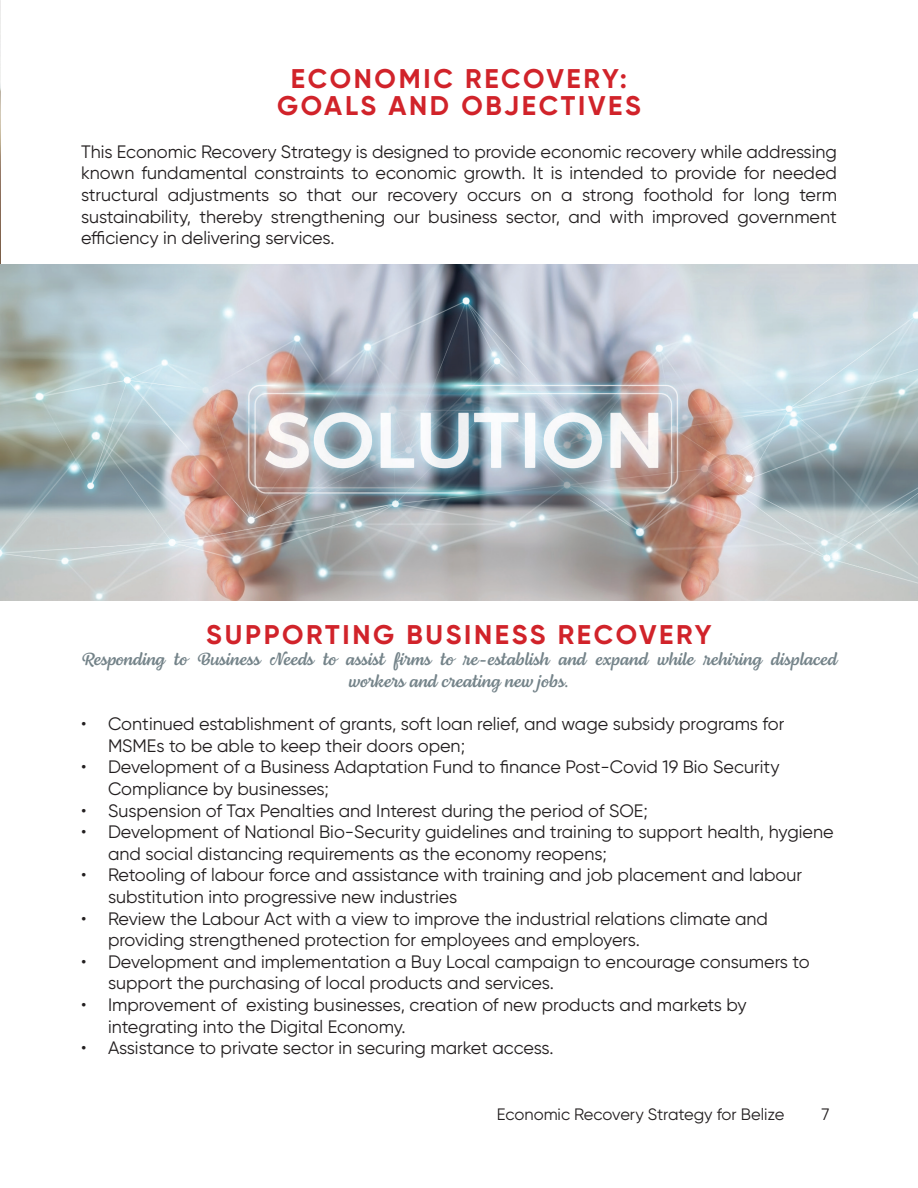
<style>
.page{position:relative;width:918px;height:1188px;background:#fff}
.page>*{position:absolute;margin:0;border:0;box-sizing:border-box;transform-origin:0 0}
.t1{font:700 27px/27px "Gilroy";letter-spacing:.1em;color:#d1232a;text-align:center}
.t2{font:18px/21.6px "Gilroy";color:#231f20}
.t3{font:18px/21.6px "Lemongrass Script";color:#748389;text-align:center}
.t4{font:16.5px "Gilroy";color:#231f20}
</style>
<div class="page">
<img style="left:0;top:0;width:1px;height:601px">
<img style="left:1px;top:265px;width:917px;height:336px">
<h1 class="t1" style="left:277px;top:64px;width:365px">ECONOMIC RECOVERY:<br>GOALS AND OBJECTIVES</h1>
<p class="t2" style="left:81px;top:141px;width:757px;text-align:justify">This Economic Recovery Strategy is designed to provide economic recovery while addressing known fundamental constraints to economic growth. It is intended to provide for needed structural adjustments so that our recovery occurs on a strong foothold for long term sustainability, thereby strengthening our business sector, and with improved government efficiency in delivering services.</p>
<h1 class="t1" style="left:206px;top:621px;width:507px">SUPPORTING BUSINESS RECOVERY</h1>
<p class="t3" style="left:81px;top:648px;width:758px">Responding to Business Needs to assist firms to re-establish and expand while rehiring displaced workers and creating new jobs.</p>
<p class="t2" style="left:108px;top:713px;width:678px;text-indent:-27px">• Continued establishment of grants, soft loan relief, and wage subsidy programs for<br>MSMEs to be able to keep their doors open;</p>
<p class="t2" style="left:108px;top:756px;width:673px;text-indent:-27px">• Development of a Business Adaptation Fund to finance Post-Covid 19 Bio Security<br>Compliance by businesses;</p>
<p class="t2" style="left:81px;top:799px;width:568px">• Suspension of Tax Penalties and Interest during the period of SOE;</p>
<p class="t2" style="left:108px;top:821px;width:727px;text-indent:-27px">• Development of National Bio-Security guidelines and training to support health, hygiene and social distancing requirements as the economy reopens;</p>
<p class="t2" style="left:108px;top:864px;width:696px;text-indent:-27px">• Retooling of labour force and assistance with training and job placement and labour substitution into progressive new industries</p>
<p class="t2" style="left:108px;top:907px;width:662px;text-indent:-27px">• Review the Labour Act with a view to improve the industrial relations climate and providing strengthened protection for employees and employers.</p>
<p class="t2" style="left:108px;top:951px;width:703px;text-indent:-27px">• Development and implementation a Buy Local campaign to encourage consumers to support the purchasing of local products and services.</p>
<p class="t2" style="left:108px;top:994px;width:640px;text-indent:-27px">• Improvement of existing businesses, creation of new products and markets by integrating into the Digital Economy.</p>
<p class="t2" style="left:81px;top:1037px;width:474px">• Assistance to private sector in securing market access.</p>
<p class="t4" style="left:497px;top:1104px;width:289px">Economic Recovery Strategy for Belize</p>
<p class="t4" style="left:822px;top:1104px;width:10px">7</p>
</div>
